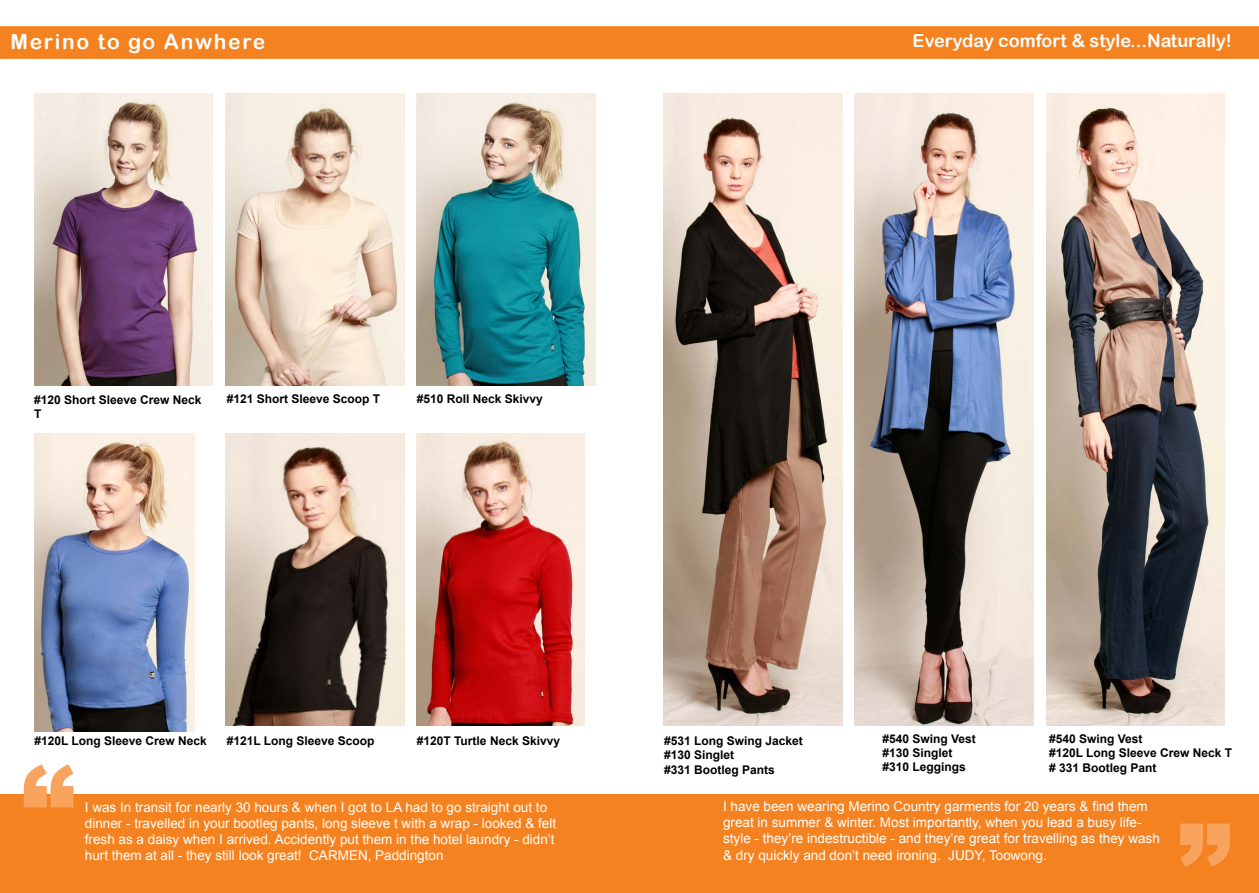
<style>
.page{position:relative;width:1259px;height:893px;background:#fff}
.page>*{position:absolute;margin:0;border:0;box-sizing:border-box;transform-origin:0 0}
.t1{font:900 108px "Arial";color:#f9a45e}
.t2{font:21px "Arial Rounded MT Bold";letter-spacing:.08em;color:#fff}
.t3{font:18px "Arial Rounded MT Bold";color:#fff}
.t4{font:13.5px/16.2px "Arial";color:#fff}
.t5{font:700 12px/14.4px "Arial";color:#000}
</style>
<div class="page">
<div style="left:0;top:26px;width:1259px;height:33px;background:#f58220"></div>
<img style="left:34px;top:94px;width:179px;height:292px">
<img style="left:34px;top:434px;width:161px;height:297px">
<img style="left:225px;top:94px;width:179px;height:292px">
<img style="left:225px;top:434px;width:179px;height:292px">
<img style="left:417px;top:94px;width:178px;height:292px">
<img style="left:417px;top:434px;width:168px;height:292px">
<div style="left:0;top:794px;width:1259px;height:99px;background:#f58220"></div>
<img style="left:663px;top:94px;width:179px;height:632px">
<img style="left:855px;top:94px;width:178px;height:632px">
<img style="left:1046px;top:94px;width:179px;height:632px">
<h2 class="t2" style="left:11px;top:29px;width:256px">Merino to go Anwhere</h2>
<p class="t5" style="left:34px;top:392px;width:169px">#120 Short Sleeve Crew Neck<br>T</p>
<p class="t5" style="left:227px;top:392px;width:155px">#121 Short Sleeve Scoop T</p>
<p class="t5" style="left:417px;top:392px;width:128px">#510 Roll Neck Skivvy</p>
<h3 class="t3" style="left:912px;top:30px;width:321px">Everyday comfort &amp; style...Naturally!</h3>
<p class="t5" style="left:882px;top:731px;width:95px">#540 Swing Vest #130 Singlet #310 Leggings</p>
<p class="t5" style="left:664px;top:733px;width:140px">#531 Long Swing Jacket #130 Singlet<br>#331 Bootleg Pants</p>
<p class="t5" style="left:1049px;top:732px;width:185px">#540 Swing Vest<br>#120L Long Sleeve Crew Neck T # 331 Bootleg Pant</p>
<p class="t5" style="left:34px;top:733px;width:174px">#120L Long Sleeve Crew Neck</p>
<p class="t5" style="left:227px;top:733px;width:149px">#121L Long Sleeve Scoop</p>
<p class="t5" style="left:417px;top:733px;width:145px">#120T Turtle Neck Skivvy</p>
<h1 class="t1" style="left:21px;top:726px;width:55px">“</h1>
<p class="t4" style="left:85px;top:799px;width:473px">I was In transit for nearly 30 hours &amp; when I got to LA had to go straight out to dinner - travelled in your bootleg pants, long sleeve t with a wrap - looked &amp; felt fresh as a daisy when I arrived. Accidently put them in the hotel laundry - didn’t hurt them at all - they still look great! CARMEN, Paddington</p>
<p class="t4" style="left:723px;top:798px;width:438px">I have been wearing Merino Country garments for 20 years &amp; find them great in summer &amp; winter. Most importantly, when you lead a busy life&shy;style - they’re indestructible - and they’re great for travelling as they wash &amp; dry quickly and don’t need ironing. JUDY, Toowong.</p>
<h1 class="t1" style="left:1232px;top:905px;width:55px;rotate:-180deg">“</h1>
</div>
